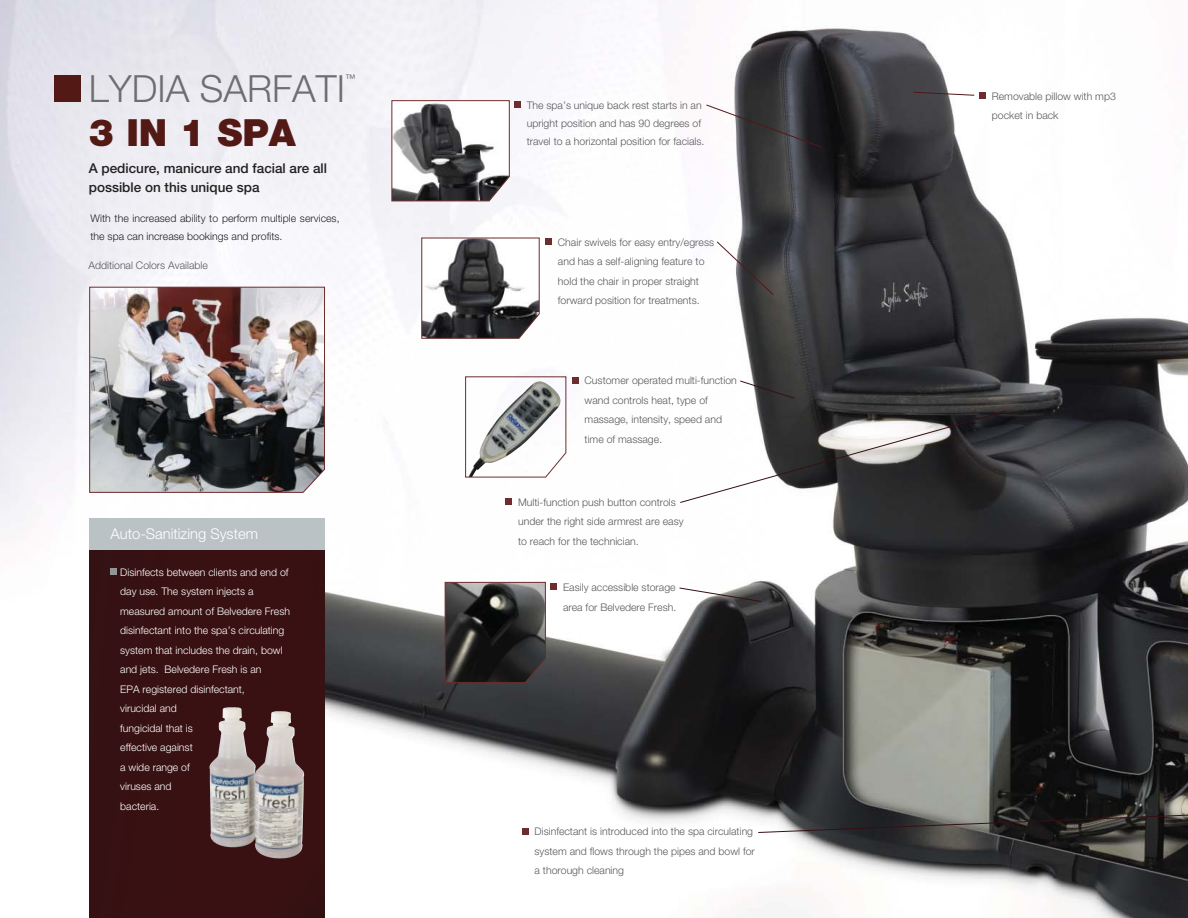
<style>
.page{position:relative;width:1188px;height:918px;background:#fff}
.page>*{position:absolute;margin:0;border:0;box-sizing:border-box;transform-origin:0 0}
.t1{font:300 37.5px "Helvetica Neue";color:#6d6e70}
.t2{font:900 37.5px "Helvetica Neue";color:#521915}
.t3{font:300 14.85px "Helvetica Neue";color:#fff}
.t4{font:500 13.5px/19.5px "Helvetica Neue";color:#231f20}
.t5{font:300 10.5px/19.5px "Helvetica Neue";color:#58595b}
.t6{font:300 10.5px/19.5px "Helvetica Neue";color:#fff}
.t7{font:300 10.5px/18px "Helvetica Neue";letter-spacing:.005em;color:#231f20}
</style>
<div class="page">
<img style="left:0;top:0;width:1188px;height:918px">
<div style="left:90px;top:550px;width:235px;height:368px;background:#381113"></div>
<svg style="left:465px;top:376px;width:102px;height:102px"></svg>
<svg style="left:421px;top:237px;width:119px;height:102px"></svg>
<svg style="left:391px;top:100px;width:119px;height:102px"></svg>
<svg style="left:444px;top:582px;width:102px;height:101px;background:#383636"></svg>
<div style="left:514px;top:101px;width:7px;height:7px;background:#6d2c2d"></div>
<div style="left:572px;top:377px;width:7px;height:7px;background:#6d2c2d"></div>
<div style="left:545px;top:238px;width:7px;height:7px;background:#6d2c2d"></div>
<div style="left:506px;top:498px;width:6px;height:7px;background:#6d2c2d"></div>
<div style="left:550px;top:584px;width:7px;height:6px;background:#6d2c2d"></div>
<div style="left:522px;top:828px;width:7px;height:6px;background:#6d2c2d"></div>
<div style="left:979px;top:92px;width:7px;height:7px;background:#6d2c2d"></div>
<div style="left:54px;top:75px;width:27px;height:26px;background:#521915"></div>
<img style="left:89px;top:286px;width:236px;height:207px">
<div style="left:111px;top:568px;width:6px;height:7px;background:#939598"></div>
<img style="left:209px;top:707px;width:96px;height:142px">
<div style="left:89px;top:518px;width:236px;height:32px;background:#bbc2c5"></div>
<svg style="left:706px;top:104px;width:116px;height:44px"></svg>
<svg style="left:716px;top:241px;width:58px;height:55px"></svg>
<svg style="left:913px;top:91px;width:62px;height:5px"></svg>
<svg style="left:757px;top:810px;width:431px;height:23px;background:#464544"></svg>
<svg style="left:679px;top:410px;width:328px;height:93px"></svg>
<svg style="left:739px;top:380px;width:56px;height:19px"></svg>
<svg style="left:679px;top:587px;width:83px;height:15px"></svg>
<h1 class="t1" style="left:89px;top:75px;width:258px">LYDIA SARFATI</h1>
<p class="t5" style="left:345px;top:70px;width:12px">™</p>
<h1 class="t2" style="left:89px;top:119px;width:209px">3 IN 1 SPA</h1>
<p class="t4" style="left:89px;top:159px;width:240px">A pedicure, manicure and facial are all possible on this unique spa</p>
<p class="t7" style="left:91px;top:211px;width:251px">With the increased ability to perform multiple services, the spa can increase bookings and profits.</p>
<p class="t5" style="left:88px;top:256px;width:121px">Additional Colors Available</p>
<h2 class="t3" style="left:111px;top:529px;width:149px">Auto-Sanitizing System</h2>
<p class="t6" style="left:120px;top:563px;width:171px">Disinfects between clients and end of day use. The system injects a measured amount of Belvedere Fresh disinfectant into the spa’s circulating system that includes the drain, bowl and jets. Belvedere Fresh is an<br>EPA registered disinfectant,<br>virucidal and<br>fungicidal that is<br>effective against<br>a wide range of<br>viruses and<br>bacteria.</p>
<p class="t5" style="left:527px;top:97px;width:179px;line-height:18px">The spa’s unique back rest starts in an upright position and has 90 degrees of travel to a horizontal position for facials.</p>
<p class="t5" style="left:558px;top:233px;width:158px">Chair swivels for easy entry/egress and has a self-aligning feature to hold the chair in proper straight forward position for treatments.</p>
<p class="t5" style="left:585px;top:372px;width:154px">Customer operated multi-function wand controls heat, type of massage, intensity, speed and time of massage.</p>
<p class="t5" style="left:518px;top:493px;width:167px">Multi-function push button controls under the right side armrest are easy to reach for the technician.</p>
<p class="t5" style="left:563px;top:579px;width:115px">Easily accessible storage area for Belvedere Fresh.</p>
<p class="t5" style="left:535px;top:823px;width:222px">Disinfectant is introduced into the spa circulating system and flows through the pipes and bowl for a thorough cleaning</p>
<p class="t5" style="left:992px;top:87px;width:126px">Removable pillow with mp3 pocket in back</p>
</div>
